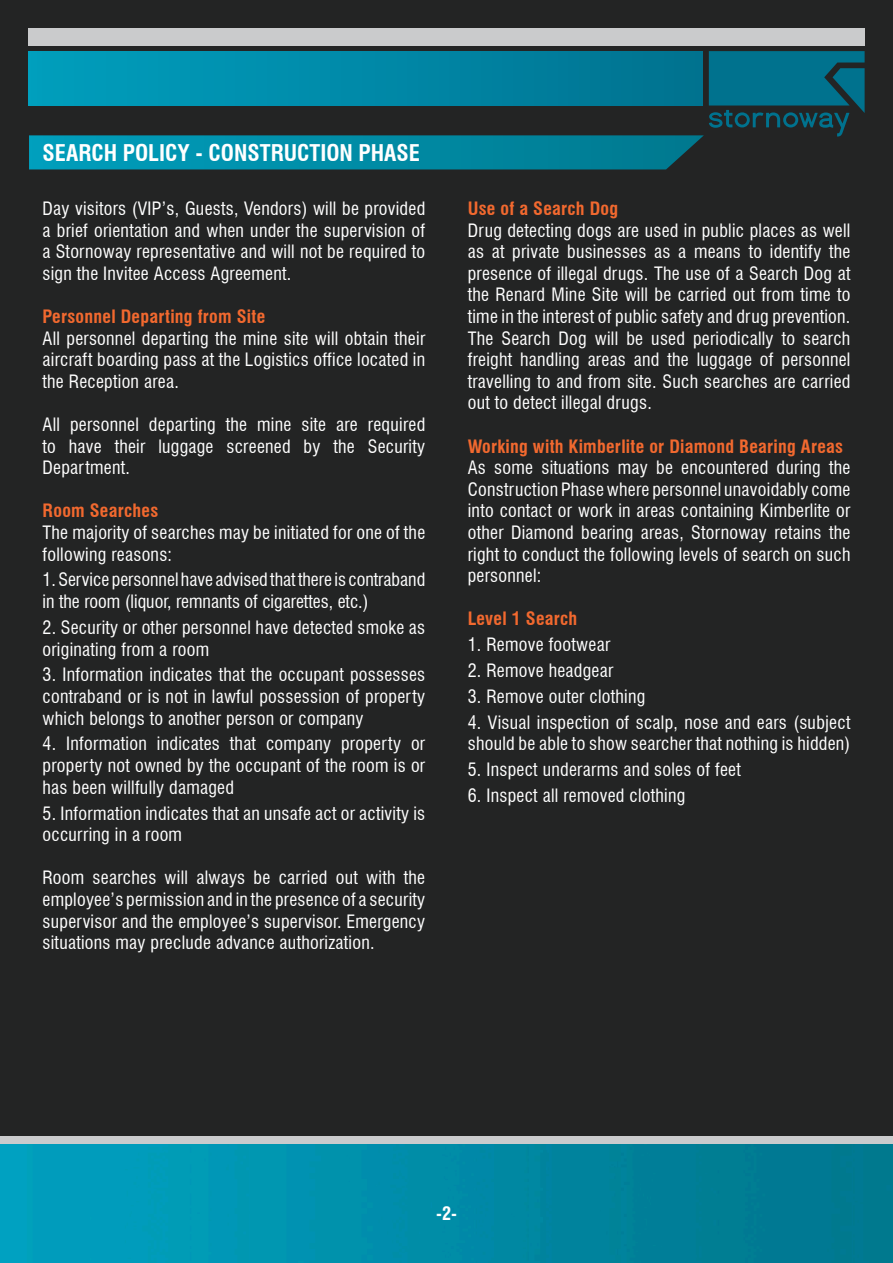
<style>
.page{position:relative;width:893px;height:1263px;background:#232424}
.page>*{position:absolute;margin:0;border:0;box-sizing:border-box;transform-origin:0 0}
.t1{font:700 condensed 22.5px "Swiss 721 BT";color:#fff}
.t2{font:condensed 18px/21.6px "Swiss 721 BT";letter-spacing:.015em;color:#fff;text-align:justify}
.t3{font:700 condensed 18px "Swiss 721 BT";letter-spacing:.015em;color:#f2692f}
.t4{font:700 condensed 18px "Swiss 721 BT";color:#fff}
</style>
<div class="page">
<div style="left:0;top:1136px;width:893px;height:8px;background:#cacbcd"></div>
<img style="left:0;top:1144px;width:893px;height:119px">
<svg style="left:29px;top:51px;width:836px;height:118px"></svg>
<div style="left:28px;top:28px;width:837px;height:17px;background:#cacbcc"></div>
<div style="left:28px;top:51px;width:675px;height:55px;background:linear-gradient(to right,#009fbe,#007290)"></div>
<p class="t1" style="left:43px;top:139px;width:379px">SEARCH POLICY - CONSTRUCTION PHASE</p>
<p class="t2" style="left:43px;top:198px;width:384px">Day visitors (VIP’s, Guests, Vendors) will be provided a brief orientation and when under the supervision of a Stornoway representative and will not be required to sign the Invitee Access Agreement.</p>
<p class="t3" style="left:43px;top:306px;width:224px">Personnel Departing from Site</p>
<p class="t2" style="left:43px;top:327px;width:384px">All personnel departing the mine site will obtain their aircraft boarding pass at the Logistics office located in the Reception area.</p>
<p class="t2" style="left:43px;top:414px;width:384px">All personnel departing the mine site are required to have their luggage screened by the Security Department.</p>
<p class="t3" style="left:43px;top:500px;width:117px">Room Searches</p>
<p class="t2" style="left:43px;top:522px;width:384px">The majority of searches may be initiated for one of the following reasons:</p>
<p class="t2" style="left:43px;top:569px;width:384px">1. Service personnel have advised that there is contraband in the room (liquor, remnants of cigarettes, etc.)</p>
<p class="t2" style="left:43px;top:617px;width:384px">2. Security or other personnel have detected smoke as originating from a room</p>
<p class="t2" style="left:43px;top:664px;width:384px">3. Information indicates that the occupant possesses contraband or is not in lawful possession of property which belongs to another person or company</p>
<p class="t2" style="left:43px;top:733px;width:384px">4. Information indicates that company property or property not owned by the occupant of the room is or has been willfully damaged</p>
<p class="t2" style="left:43px;top:802px;width:384px">5. Information indicates that an unsafe act or activity is occurring in a room</p>
<p class="t2" style="left:43px;top:867px;width:384px">Room searches will always be carried out with the employee’s permission and in the presence of a security supervisor and the employee’s supervisor. Emergency situations may preclude advance authorization.</p>
<p class="t3" style="left:468px;top:198px;width:152px">Use of a Search Dog</p>
<p class="t2" style="left:468px;top:219px;width:384px">Drug detecting dogs are used in public places as well as at private businesses as a means to identify the presence of illegal drugs. The use of a Search Dog at the Renard Mine Site will be carried out from time to time in the interest of public safety and drug prevention.<br>The Search Dog will be used periodically to search freight handling areas and the luggage of personnel travelling to and from site. Such searches are carried out to detect illegal drugs.</p>
<p class="t3" style="left:468px;top:435px;width:377px">Working with Kimberlite or Diamond Bearing Areas</p>
<p class="t2" style="left:468px;top:457px;width:384px">As some situations may be encountered during the Construction Phase where personnel unavoidably come into contact or work in areas containing Kimberlite or other Diamond bearing areas, Stornoway retains the right to conduct the following levels of search on such personnel:</p>
<p class="t3" style="left:468px;top:608px;width:111px">Level 1 Search</p>
<p class="t2" style="left:468px;top:634px;width:144px">1. Remove footwear</p>
<p class="t2" style="left:468px;top:660px;width:147px">2. Remove headgear</p>
<p class="t2" style="left:468px;top:686px;width:179px">3. Remove outer clothing</p>
<p class="t2" style="left:468px;top:711px;width:384px">4. Visual inspection of scalp, nose and ears (subject should be able to show searcher that nothing is hidden)</p>
<p class="t2" style="left:468px;top:759px;width:275px">5. Inspect underarms and soles of feet</p>
<p class="t2" style="left:468px;top:785px;width:219px">6. Inspect all removed clothing</p>
<p class="t4" style="left:436px;top:1203px;width:22px">-2-</p>
</div>
